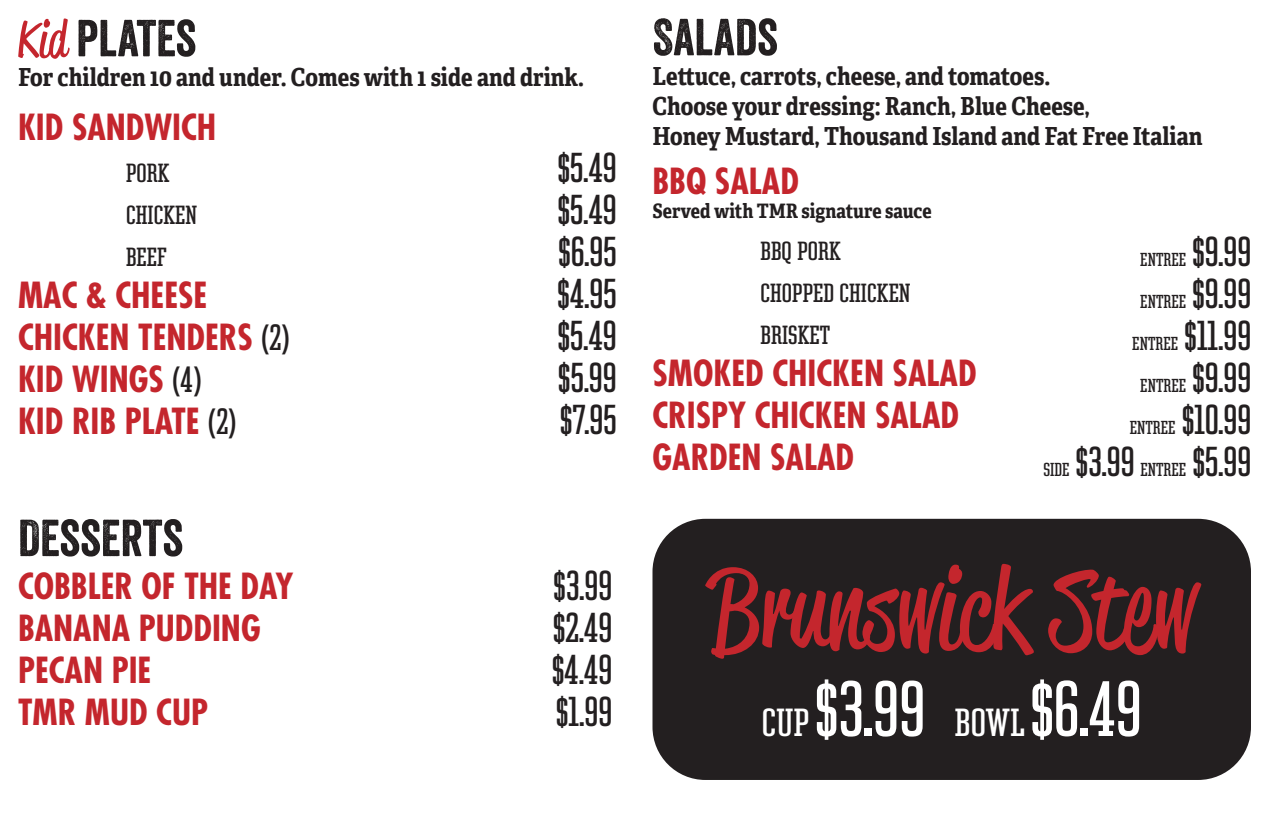
<style>
.page{position:relative;width:1269px;height:833px;background:#fff}
.page>*{position:absolute;margin:0;border:0;box-sizing:border-box;transform-origin:0 0}
.t1{font:110px "Reklame Script";color:#c4262d}
.t2{font:75px "Constructa";color:#fff}
.t3{font:50.35px "Veneer";color:#231f20}
.t4{font:40px/42px "Constructa";letter-spacing:.015em;color:#231f20;text-align:justify}
.t5{font:700 condensed 35px/42px "Futura";color:#c4262d}
.t6{font:25.1px/42px "Constructa";color:#231f20}
.t7{font:700 25px/30px "Adelle Condensed W04";color:#231f20}
.t8{font:700 20px "Adelle Condensed W04";color:#231f20}
.t9{font:18px "Constructa";color:#231f20}
.s1{font-family:"Reklame Script";color:#c4262d}
.s2{font-family:"Constructa";font-weight:400;font-stretch:normal;color:#231f20}
.s3{font-size:37.5px}
</style>
<div class="page">
<div style="left:652px;top:518px;width:599px;height:262px;background:#231f20;border-radius:53px"></div>
<h3 class="t3" style="left:18px;top:7px;width:180px"><span class="s1">Kid</span> PLATES</h3>
<p class="t7" style="left:18px;top:61px;width:568px">For children 10 and under. Comes with 1 side and drink.</p>
<p class="t5" style="left:18px;top:106px;width:200px">KID SANDWICH</p>
<p class="t6" style="left:126px;top:152px;width:73px">PORK<br>CHICKEN<br>BEEF</p>
<p class="t5" style="left:18px;top:274px;width:273px">MAC &amp; CHEESE<br>CHICKEN TENDERS <span class="s2">(2)<br></span>KID WINGS <span class="s2">(4)<br></span>KID RIB PLATE <span class="s2">(2)</span></p>
<h3 class="t3" style="left:18px;top:507px;width:167px">DESSERTS</h3>
<p class="t4" style="left:557px;top:146px;width:61px">$5.49 $5.49 $6.95 $4.95 $5.49 $5.99 $7.95</p>
<p class="t5" style="left:18px;top:565px;width:277px">COBBLER OF THE DAY<br>BANANA PUDDING<br>PECAN PIE<br>TMR MUD CUP</p>
<p class="t4" style="left:552px;top:564px;width:62px">$3.99 $2.49 $4.49 $1.99</p>
<h3 class="t3" style="left:652px;top:6px;width:127px">SALADS</h3>
<p class="t7" style="left:652px;top:60px;width:551px">Lettuce, carrots, cheese, and tomatoes.<br>Choose your dressing: Ranch, Blue Cheese,<br>Honey Mustard, Thousand Island and Fat Free Italian</p>
<p class="t5" style="left:652px;top:160px;width:148px">BBQ SALAD</p>
<p class="t8" style="left:652px;top:196px;width:281px">Served with TMR signature sauce</p>
<p class="t6" style="left:760px;top:230px;width:152px">BBQ PORK<br>CHOPPED CHICKEN<br>BRISKET</p>
<p class="t5" style="left:652px;top:352px;width:326px">SMOKED CHICKEN SALAD<br>CRISPY CHICKEN SALAD<br>GARDEN SALAD</p>
<p class="t4" style="left:1192px;top:230px;width:60px">$9.99</p>
<p class="t9" style="left:1140px;top:249px;width:47px">ENTREE</p>
<p class="t4" style="left:1192px;top:272px;width:60px">$9.99</p>
<p class="t9" style="left:1140px;top:291px;width:47px">ENTREE</p>
<p class="t4" style="left:1184px;top:314px;width:68px">$11.99</p>
<p class="t9" style="left:1140px;top:375px;width:47px">ENTREE</p>
<p class="t9" style="left:1132px;top:333px;width:47px">ENTREE</p>
<p class="t4" style="left:1192px;top:356px;width:60px">$9.99</p>
<p class="t4" style="left:1182px;top:398px;width:71px">$10.99</p>
<p class="t9" style="left:1130px;top:417px;width:47px">ENTREE</p>
<p class="t4" style="left:1076px;top:440px;width:60px">$3.99</p>
<p class="t4" style="left:1192px;top:440px;width:60px">$5.99</p>
<p class="t9" style="left:1043px;top:459px;width:28px">SIDE</p>
<p class="t9" style="left:1140px;top:459px;width:47px">ENTREE</p>
<h1 class="t1" style="left:709px;top:534px;width:486px">Brunswick Stew</h1>
<h2 class="t2" style="left:762px;top:666px;width:381px"><span class="s3">CUP</span> $3.99 <span class="s3">BOWL</span>$6.49</h2>
</div>
